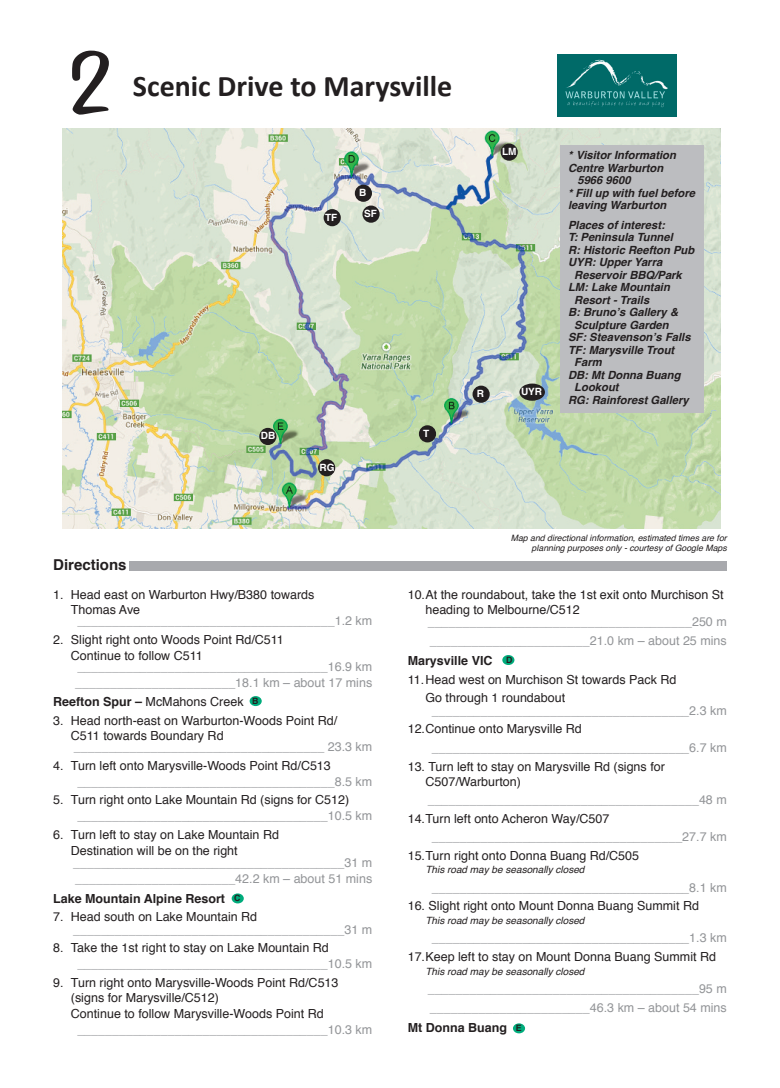
<style>
.page{position:relative;width:780px;height:1088px;background:#fff}
.page>*{position:absolute;margin:0;border:0;box-sizing:border-box;transform-origin:0 0}
.t1{font:700 85px "Benguiat Frisky";color:#231f20}
.t2{font:700 30px "Calibri";color:#231f20}
.t3{font:700 15px "Helvetica";color:#231f20}
.t4{font:12.5px/15px "Helvetica";color:#231f20}
.t5{font:12.5px/16px "Helvetica";color:#939598}
.t6{font:700 12.5px "Helvetica";color:#231f20}
.t7{font:italic 700 11.25px "Helvetica";color:#231f20}
.t8{font:italic 10px "Helvetica";color:#231f20}
.t9{font:700 10px/20.9px "Helvetica";color:#fff}
.t10{font:italic 8.75px/10px "Helvetica";color:#231f20;text-align:right}
.t11{font:700 8.75px "Helvetica";color:#231f20}
.s1{font-weight:700}
</style>
<div class="page">
<img style="left:557px;top:54px;width:119px;height:63px">
<img style="left:63px;top:129px;width:657px;height:399px">
<div style="left:419px;top:425px;width:17px;height:17px;background:#231f20;border-radius:50%"></div>
<div style="left:560px;top:145px;width:143px;height:268px;background:#bcbdc0"></div>
<div style="left:232px;top:893px;width:12px;height:10px;background:#00ac7c;border-radius:50%"></div>
<div style="left:249px;top:696px;width:13px;height:10px;background:#00ac7c;border-radius:50%"></div>
<div style="left:513px;top:1023px;width:12px;height:10px;background:#00ac7c;border-radius:50%"></div>
<div style="left:502px;top:655px;width:12px;height:10px;background:#00ac7c;border-radius:50%"></div>
<div style="left:130px;top:561px;width:596px;height:9px;background:#a8a9ad"></div>
<div style="left:472px;top:386px;width:17px;height:17px;background:#231f20;border-radius:50%"></div>
<div style="left:519px;top:383px;width:26px;height:18px;background:#231f20;border-radius:50%"></div>
<div style="left:500px;top:144px;width:17px;height:17px;background:#231f20;border-radius:50%"></div>
<div style="left:355px;top:185px;width:17px;height:17px;background:#231f20;border-radius:50%"></div>
<div style="left:362px;top:206px;width:17px;height:17px;background:#231f20;border-radius:50%"></div>
<div style="left:323px;top:209px;width:18px;height:17px;background:#231f20;border-radius:50%"></div>
<div style="left:259px;top:428px;width:17px;height:17px;background:#231f20;border-radius:50%"></div>
<div style="left:318px;top:459px;width:17px;height:17px;background:#231f20;border-radius:50%"></div>
<h1 class="t1" style="left:64px;top:32px;width:53px">2</h1>
<h2 class="t2" style="left:133px;top:67px;width:321px">Scenic Drive to Marysville</h2>
<p class="t9" style="left:325px;top:207px;width:14px">TF</p>
<p class="t9" style="left:364px;top:183px;width:14px;text-indent:-5px">B<br>SF</p>
<p class="t9" style="left:261px;top:426px;width:16px">DB</p>
<p class="t9" style="left:319px;top:457px;width:17px">RG</p>
<p class="t9" style="left:423px;top:424px;width:8px">T</p>
<p class="t3" style="left:53px;top:558px;width:75px">Directions</p>
<p class="t9" style="left:502px;top:142px;width:16px">LM</p>
<p class="t9" style="left:477px;top:384px;width:9px">R</p>
<p class="t9" style="left:521px;top:382px;width:23px">UYR</p>
<p class="t7" style="left:568px;top:151px;width:109px">* Visitor Information</p>
<p class="t7" style="left:568px;top:163px;width:97px">Centre Warburton</p>
<p class="t7" style="left:577px;top:176px;width:55px">5966 9600</p>
<p class="t7" style="left:568px;top:188px;width:128px">* Fill up with fuel before</p>
<p class="t7" style="left:568px;top:201px;width:100px">leaving Warburton</p>
<p class="t7" style="left:568px;top:220px;width:98px">Places of interest:</p>
<p class="t7" style="left:568px;top:233px;width:106px">T: Peninsula Tunnel</p>
<p class="t7" style="left:568px;top:245px;width:128px">R: Historic Reefton Pub</p>
<p class="t7" style="left:568px;top:258px;width:96px">UYR: Upper Yarra</p>
<p class="t7" style="left:574px;top:270px;width:109px">Reservoir BBQ/Park</p>
<p class="t7" style="left:568px;top:283px;width:103px">LM: Lake Mountain</p>
<p class="t7" style="left:574px;top:295px;width:77px">Resort - Trails</p>
<p class="t7" style="left:568px;top:308px;width:112px">B: Bruno’s Gallery &amp;</p>
<p class="t7" style="left:574px;top:320px;width:96px">Sculpture Garden</p>
<p class="t7" style="left:568px;top:333px;width:124px">SF: Steavenson’s Falls</p>
<p class="t7" style="left:568px;top:345px;width:108px">TF: Marysville Trout</p>
<p class="t7" style="left:574px;top:358px;width:29px">Farm</p>
<p class="t7" style="left:568px;top:370px;width:114px">DB: Mt Donna Buang</p>
<p class="t7" style="left:574px;top:383px;width:46px">Lookout</p>
<p class="t7" style="left:568px;top:395px;width:122px">RG: Rainforest Gallery</p>
<p class="t10" style="left:510px;top:534px;width:217px">Map and directional information, estimated times are for planning purposes only - courtesy of Google Maps</p>
<p class="t4" style="left:71px;top:588px;width:245px;text-indent:-18px">1. Head east on Warburton Hwy/B380 towards<br>Thomas Ave</p>
<p class="t5" style="left:77px;top:614px;width:296px">_____________________________________1.2 km</p>
<p class="t4" style="left:71px;top:632px;width:214px;line-height:16px;text-indent:-18px">2. Slight right onto Woods Point Rd/C511<br>Continue to follow C511</p>
<p class="t5" style="left:75px;top:659px;width:298px">____________________________________16.9 km _______________________18.1 km – about 17 mins</p>
<p class="t4" style="left:53px;top:695px;width:192px"><span class="s1">Reefton Spur –</span> McMahons Creek</p>
<p class="t4" style="left:71px;top:714px;width:268px;text-indent:-18px">3. Head north-east on Warburton-Woods Point Rd/<br>C511 towards Boundary Rd</p>
<p class="t5" style="left:74px;top:740px;width:300px">____________________________________ 23.3 km</p>
<p class="t4" style="left:53px;top:759px;width:279px">4. Turn left onto Marysville-Woods Point Rd/C513</p>
<p class="t5" style="left:77px;top:774px;width:296px">_____________________________________8.5 km</p>
<p class="t4" style="left:53px;top:793px;width:297px">5. Turn right onto Lake Mountain Rd (signs for C512)</p>
<p class="t5" style="left:77px;top:809px;width:296px">____________________________________10.5 km</p>
<p class="t4" style="left:71px;top:827px;width:209px;line-height:16px;text-indent:-18px">6. Turn left to stay on Lake Mountain Rd<br>Destination will be on the right</p>
<p class="t5" style="left:73px;top:856px;width:300px">_______________________________________31 m _______________________42.2 km – about 51 mins</p>
<p class="t6" style="left:53px;top:893px;width:173px">Lake Mountain Alpine Resort</p>
<p class="t4" style="left:53px;top:910px;width:205px">7. Head south on Lake Mountain Rd</p>
<p class="t5" style="left:73px;top:922px;width:300px">_______________________________________31 m</p>
<p class="t4" style="left:53px;top:941px;width:277px">8. Take the 1st right to stay on Lake Mountain Rd</p>
<p class="t5" style="left:77px;top:957px;width:296px">____________________________________10.5 km</p>
<p class="t4" style="left:71px;top:976px;width:269px;line-height:15.5px;text-indent:-18px">9. Turn right onto Marysville-Woods Point Rd/C513 (signs for Marysville/C512)<br>Continue to follow Marysville-Woods Point Rd</p>
<p class="t5" style="left:77px;top:1022px;width:296px">____________________________________10.3 km</p>
<p class="t11" style="left:252px;top:697px;width:8px">B</p>
<p class="t11" style="left:234px;top:894px;width:8px">C</p>
<p class="t4" style="left:425px;top:588px;width:300px;text-indent:-18px">10.At the roundabout, take the 1st exit onto Murchison St heading to Melbourne/C512</p>
<p class="t5" style="left:427px;top:614px;width:300px;line-height:18.5px">______________________________________250 m _______________________21.0 km – about 25 mins</p>
<p class="t6" style="left:407px;top:656px;width:86px">Marysville VIC</p>
<p class="t4" style="left:425px;top:671px;width:252px;line-height:18.5px;text-indent:-18px">11.Head west on Murchison St towards Pack Rd<br>Go through 1 roundabout</p>
<p class="t5" style="left:432px;top:703px;width:296px">_____________________________________2.3 km</p>
<p class="t4" style="left:407px;top:722px;width:176px">12.Continue onto Marysville Rd</p>
<p class="t5" style="left:432px;top:740px;width:296px">_____________________________________6.7 km</p>
<p class="t4" style="left:425px;top:759px;width:241px;text-indent:-18px">13. Turn left to stay on Marysville Rd (signs for<br>C507/Warburton)</p>
<p class="t5" style="left:427px;top:793px;width:300px">_______________________________________48 m</p>
<p class="t4" style="left:407px;top:812px;width:203px">14.Turn left onto Acheron Way/C507</p>
<p class="t5" style="left:432px;top:830px;width:296px">____________________________________27.7 km</p>
<p class="t4" style="left:407px;top:849px;width:233px">15.Turn right onto Donna Buang Rd/C505</p>
<p class="t8" style="left:425px;top:865px;width:160px">This road may be seasonally closed</p>
<p class="t5" style="left:432px;top:880px;width:296px">_____________________________________8.1 km</p>
<p class="t4" style="left:407px;top:899px;width:293px">16. Slight right onto Mount Donna Buang Summit Rd</p>
<p class="t8" style="left:425px;top:916px;width:160px">This road may be seasonally closed</p>
<p class="t5" style="left:432px;top:931px;width:296px">_____________________________________1.3 km</p>
<p class="t4" style="left:407px;top:950px;width:310px">17.Keep left to stay on Mount Donna Buang Summit Rd</p>
<p class="t8" style="left:425px;top:967px;width:160px">This road may be seasonally closed</p>
<p class="t5" style="left:427px;top:981px;width:300px">_______________________________________95 m</p>
<p class="t6" style="left:407px;top:1022px;width:101px">Mt Donna Buang</p>
<p class="t11" style="left:506px;top:656px;width:8px">D</p>
<p class="t11" style="left:516px;top:1024px;width:7px">E</p>
</div>
